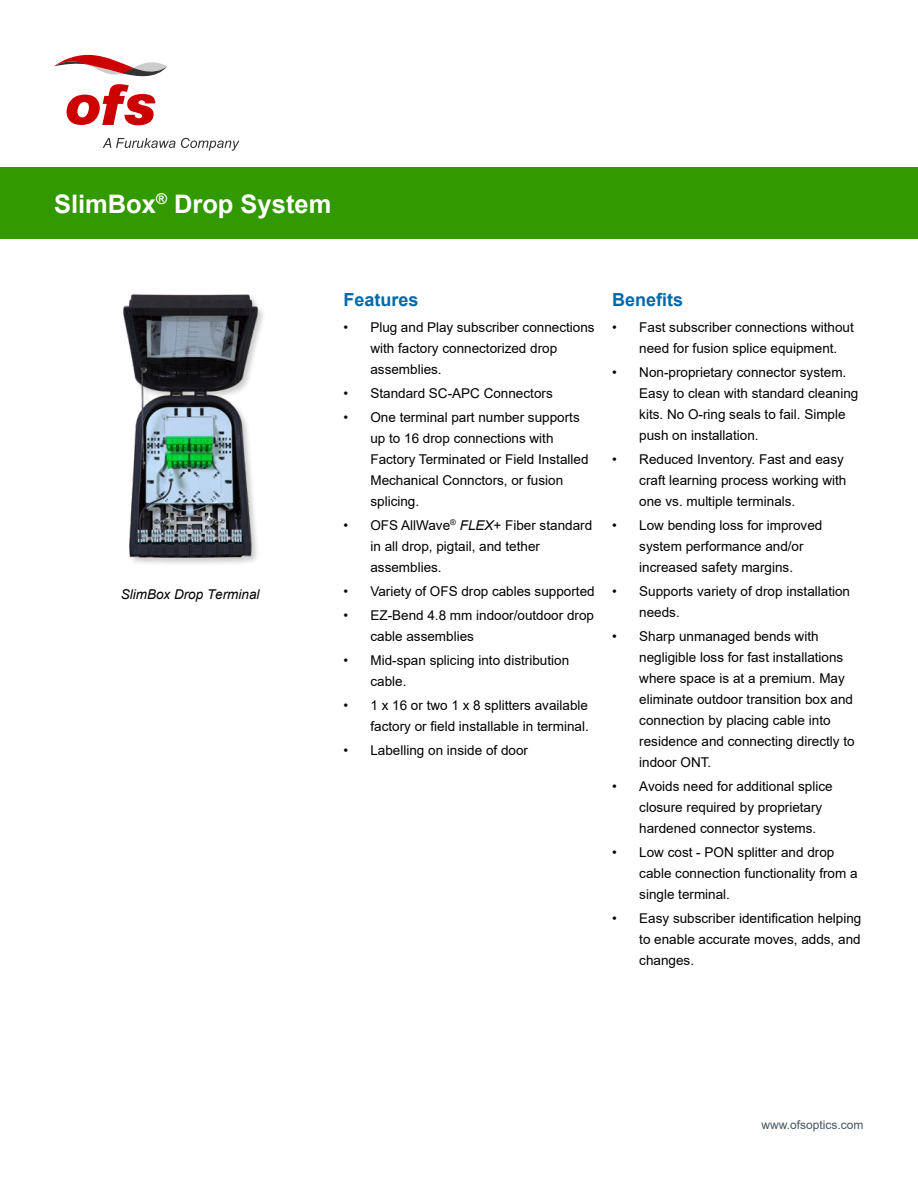
<style>
.page{position:relative;width:918px;height:1188px;background:#fff}
.page>*{position:absolute;margin:0;border:0;box-sizing:border-box;transform-origin:0 0}
.t1{font:700 25.5px "Arial";color:#fff}
.t2{font:700 18px "Arial";color:#0069aa}
.t3{font:13.5px/21px "Arial";color:#000}
.t4{font:italic 13.5px "Arial";color:#000}
.t5{font:12px "Arial";color:#455560}
.s1{font-style:italic}
</style>
<div class="page">
<svg style="left:103px;top:138px;width:72px;height:10px"></svg>
<svg style="left:181px;top:138px;width:58px;height:13px"></svg>
<svg style="left:54px;top:54px;width:113px;height:72px"></svg>
<div style="left:123px;top:294px;width:143px;height:272px;background:#000;opacity:.2"></div>
<img style="left:123px;top:294px;width:136px;height:265px">
<div style="left:0;top:167px;width:918px;height:72px;background:#390"></div>
<h1 class="t1" style="left:54px;top:186px;width:279px">SlimBox<sup>®</sup> Drop System</h1>
<p class="t4" style="left:121px;top:585px;width:140px">SlimBox Drop Terminal</p>
<h2 class="t2" style="left:343px;top:287px;width:77px">Features</h2>
<p class="t3" style="left:370px;top:316px;width:226px;text-indent:-27px">• Plug and Play subscriber connections with factory connectorized drop assemblies.</p>
<p class="t3" style="left:343px;top:382px;width:211px">• Standard SC-APC Connectors</p>
<p class="t3" style="left:370px;top:406px;width:220px;text-indent:-27px">• One terminal part number supports up to 16 drop connections with<br>Factory Terminated or Field Installed<br>Mechanical Connctors, or fusion splicing.</p>
<p class="t3" style="left:370px;top:514px;width:223px;text-indent:-27px">• OFS AllWave<sup>®</sup> <span class="s1">FLEX</span>+ Fiber standard in all drop, pigtail, and tether assemblies.</p>
<p class="t3" style="left:343px;top:580px;width:253px">• Variety of OFS drop cables supported</p>
<p class="t3" style="left:370px;top:604px;width:225px;text-indent:-27px">• EZ-Bend 4.8 mm indoor/outdoor drop cable assemblies</p>
<p class="t3" style="left:370px;top:649px;width:200px;text-indent:-27px">• Mid-span splicing into distribution cable.</p>
<p class="t3" style="left:343px;top:694px;width:247px;text-align:right">• 1 x 16 or two 1 x 8 splitters available factory or field installable in terminal.</p>
<p class="t3" style="left:343px;top:739px;width:186px">• Labelling on inside of door</p>
<h2 class="t2" style="left:612px;top:287px;width:73px">Benefits</h2>
<p class="t3" style="left:639px;top:316px;width:216px;text-indent:-27px">• Fast subscriber connections without need for fusion splice equipment.</p>
<p class="t3" style="left:639px;top:361px;width:221px;text-indent:-27px">• Non-proprietary connector system.<br>Easy to clean with standard cleaning kits. No O-ring seals to fail. Simple push on installation.</p>
<p class="t3" style="left:639px;top:448px;width:209px;text-indent:-27px">• Reduced Inventory. Fast and easy craft learning process working with one vs. multiple terminals.</p>
<p class="t3" style="left:639px;top:514px;width:185px;text-indent:-27px">• Low bending loss for improved system performance and/or increased safety margins.</p>
<p class="t3" style="left:639px;top:580px;width:212px;text-indent:-27px">• Supports variety of drop installation needs.</p>
<p class="t3" style="left:639px;top:625px;width:217px;text-indent:-27px">• Sharp unmanaged bends with negligible loss for fast installations where space is at a premium. May eliminate outdoor transition box and connection by placing cable into residence and connecting directly to indoor ONT.</p>
<p class="t3" style="left:639px;top:775px;width:195px;text-indent:-27px">• Avoids need for additional splice closure required by proprietary hardened connector systems.</p>
<p class="t3" style="left:639px;top:841px;width:220px;text-indent:-27px">• Low cost - PON splitter and drop cable connection functionality from a single terminal.</p>
<p class="t3" style="left:639px;top:907px;width:224px;text-align:justify;text-indent:-27px">• Easy subscriber identification helping to enable accurate moves, adds, and changes.</p>
<p class="t5" style="left:762px;top:1117px;width:104px">www.ofsoptics.com</p>
</div>
